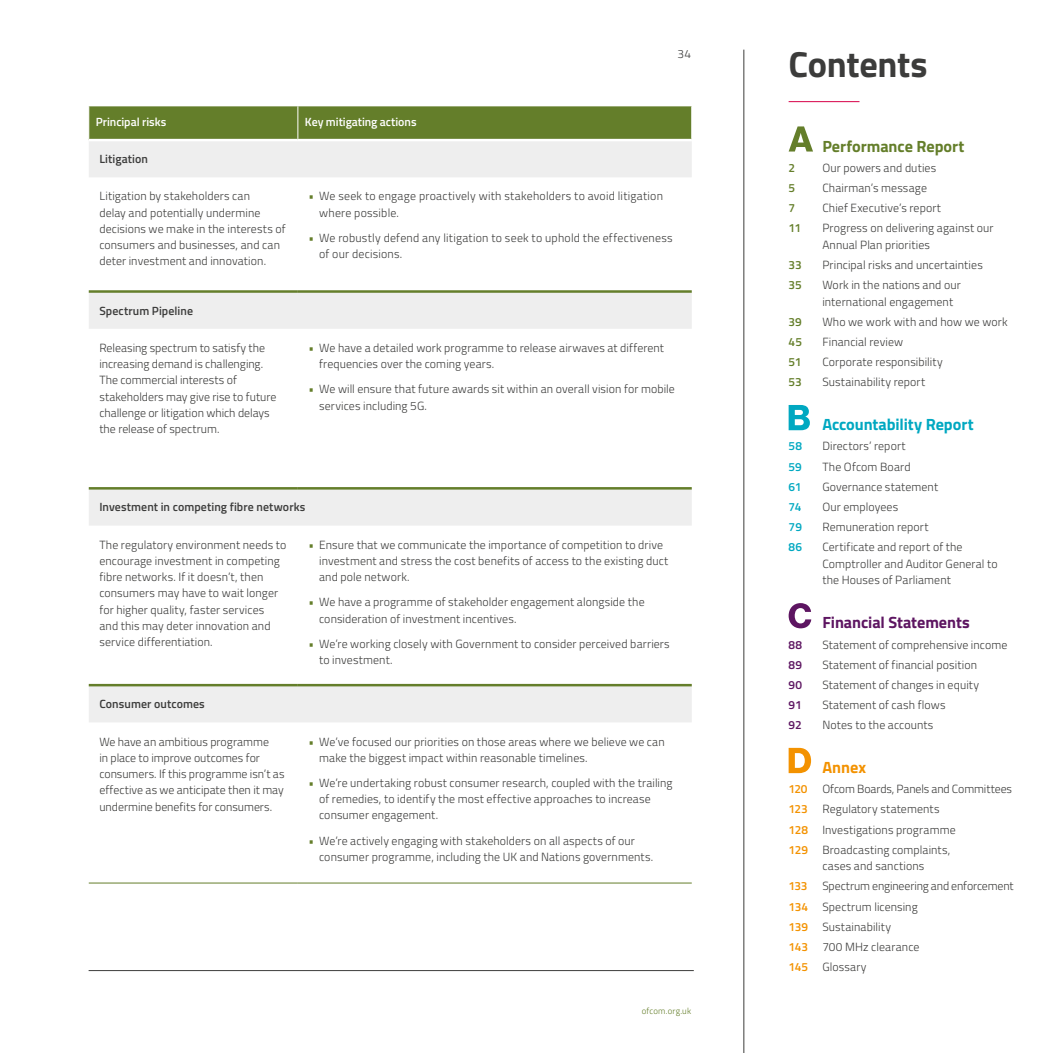
<style>
.page{position:relative;width:1058px;height:1053px;background:#fff}
.page>*{position:absolute;margin:0;border:0;box-sizing:border-box;transform-origin:0 0}
.t1{font:700 36.25px "Titillium";letter-spacing:-.01em;color:#3c3c3b}
.t2{font:700 16.25px "Titillium";letter-spacing:-.005em;color:#00a8c1}
.t3{font:700 16.25px "Titillium";letter-spacing:-.005em;color:#5d1561}
.t4{font:700 16.25px "Titillium";letter-spacing:-.005em;color:#647e2a}
.t5{font:700 16.25px "Titillium";color:#f39200}
.Body{font:300 11.88px/16.2px "Titillium";letter-spacing:.01em;color:#3c3c3b}
.t6{font:600 11.88px "Titillium";letter-spacing:.01em;color:#3c3c3b}
.t7{font:600 11.88px "Titillium";color:#fff}
.t8{font:600 11.88px "Titillium";letter-spacing:-.005em;color:#647e2a}
.t9{font:600 11.88px "Titillium";color:#00a8c1}
.t10{font:600 11.88px "Titillium";letter-spacing:.02em;color:#5d1561}
.t11{font:600 11.88px "Titillium";letter-spacing:-.045em;color:#f39200}
.t12{font:300 8.75px "Titillium";letter-spacing:.02em;color:#647e2a}
.s1{color:#647e2a}
.s2{font-weight:600;color:#f39200}
</style>
<div class="page">
<hr style="left:788px;top:101px;width:71px;height:1px;background:#d70048">
<svg style="left:788px;top:126px;width:25px;height:25px"></svg>
<svg style="left:788px;top:405px;width:22px;height:25px"></svg>
<svg style="left:788px;top:603px;width:23px;height:25px"></svg>
<svg style="left:788px;top:747px;width:23px;height:26px"></svg>
<hr style="left:743px;top:50px;width:1px;height:1002px;background:#3c3c3b">
<hr style="left:89px;top:970px;width:605px;height:1px;background:#3c3c3b">
<div style="left:90px;top:106px;width:601px;height:33px;background:#647e2a"></div>
<svg style="left:89px;top:141px;width:603px;height:581px"></svg>
<hr style="left:89px;top:290px;width:209px;height:3px;background:#647e2a">
<hr style="left:298px;top:290px;width:394px;height:3px;background:#647e2a">
<hr style="left:89px;top:487px;width:209px;height:2px;background:#647e2a">
<hr style="left:298px;top:487px;width:394px;height:2px;background:#647e2a">
<hr style="left:89px;top:683px;width:209px;height:3px;background:#647e2a">
<hr style="left:298px;top:683px;width:394px;height:3px;background:#647e2a">
<hr style="left:298px;top:106px;width:1px;height:33px;background:#fff">
<hr style="left:89px;top:882px;width:209px;height:1px;background:#647e2a">
<hr style="left:298px;top:882px;width:394px;height:1px;background:#647e2a">
<p class="Body" style="left:677px;top:45px;width:15px">34</p>
<p class="t7" style="left:96px;top:113px;width:72px">Principal risks</p>
<p class="t7" style="left:305px;top:113px;width:113px">Key mitigating actions</p>
<p class="t6" style="left:99px;top:150px;width:50px">Litigation</p>
<p class="Body" style="left:99px;top:187px;width:188px">Litigation by stakeholders can<br>delay and potentially undermine decisions we make in the interests of consumers and businesses, and can deter investment and innovation.</p>
<p class="Body" style="left:319px;top:187px;width:345px;text-indent:-11px"><span class="s1">•</span> We seek to engage proactively with stakeholders to avoid litigation where possible.</p>
<p class="Body" style="left:319px;top:229px;width:355px;text-indent:-11px"><span class="s1">•</span> We robustly defend any litigation to seek to uphold the effectiveness of our decisions.</p>
<p class="t6" style="left:99px;top:301px;width:95px">Spectrum Pipeline</p>
<p class="Body" style="left:99px;top:339px;width:178px">Releasing spectrum to satisfy the increasing demand is challenging.<br>The commercial interests of stakeholders may give rise to future challenge or litigation which delays the release of spectrum.</p>
<p class="Body" style="left:319px;top:339px;width:346px;text-indent:-11px"><span class="s1">•</span> We have a detailed work programme to release airwaves at different frequencies over the coming years.</p>
<p class="Body" style="left:319px;top:380px;width:357px;text-indent:-11px"><span class="s1">•</span> We will ensure that future awards sit within an overall vision for mobile services including 5G.</p>
<p class="t6" style="left:99px;top:498px;width:208px">Investment in competing fibre networks</p>
<p class="Body" style="left:99px;top:536px;width:189px">The regulatory environment needs to encourage investment in competing fibre networks. If it doesn’t, then consumers may have to wait longer for higher quality, faster services<br>and this may deter innovation and service differentiation.</p>
<p class="Body" style="left:319px;top:536px;width:351px;text-indent:-11px"><span class="s1">•</span> Ensure that we communicate the importance of competition to drive investment and stress the cost benefits of access to the existing duct and pole network.</p>
<p class="Body" style="left:319px;top:593px;width:327px;text-indent:-11px"><span class="s1">•</span> We have a programme of stakeholder engagement alongside the consideration of investment incentives.</p>
<p class="Body" style="left:319px;top:634px;width:352px;text-indent:-11px"><span class="s1">•</span> We’re working closely with Government to consider perceived barriers to investment.</p>
<p class="t6" style="left:99px;top:695px;width:107px">Consumer outcomes</p>
<p class="Body" style="left:99px;top:732px;width:187px">We have an ambitious programme<br>in place to improve outcomes for consumers. If this programme isn’t as effective as we anticipate then it may undermine benefits for consumers.</p>
<p class="Body" style="left:319px;top:732px;width:347px;text-indent:-11px"><span class="s1">•</span> We’ve focused our priorities on those areas where we believe we can make the biggest impact within reasonable timelines.</p>
<p class="Body" style="left:319px;top:774px;width:355px;text-indent:-11px"><span class="s1">•</span> We’re undertaking robust consumer research, coupled with the trailing of remedies, to identify the most effective approaches to increase consumer engagement.</p>
<p class="Body" style="left:319px;top:831px;width:335px;text-indent:-11px"><span class="s1">•</span> We’re actively engaging with stakeholders on all aspects of our consumer programme, including the UK and Nations governments.</p>
<p class="t12" style="left:641px;top:1004px;width:51px">ofcom.org.uk</p>
<h1 class="t1" style="left:788px;top:36px;width:140px">Contents</h1>
<h2 class="t4" style="left:822px;top:133px;width:143px">Performance Report</h2>
<p class="t8" style="left:788px;top:159px;width:8px">2</p>
<p class="Body" style="left:822px;top:159px;width:115px">Our powers and duties</p>
<p class="t8" style="left:788px;top:179px;width:8px">5</p>
<p class="Body" style="left:822px;top:179px;width:106px">Chairman’s message</p>
<p class="t8" style="left:788px;top:199px;width:8px">7</p>
<p class="Body" style="left:822px;top:199px;width:120px">Chief Executive’s report</p>
<p class="t8" style="left:788px;top:219px;width:14px">11</p>
<p class="Body" style="left:822px;top:219px;width:173px;line-height:16.6px">Progress on delivering against our<br>Annual Plan priorities</p>
<p class="t8" style="left:788px;top:256px;width:15px">33</p>
<p class="Body" style="left:822px;top:256px;width:162px">Principal risks and uncertainties</p>
<p class="t8" style="left:788px;top:276px;width:15px">35</p>
<p class="Body" style="left:822px;top:276px;width:140px;line-height:16.6px">Work in the nations and our international engagement</p>
<p class="t8" style="left:788px;top:312px;width:15px">39</p>
<p class="Body" style="left:822px;top:313px;width:187px">Who we work with and how we work</p>
<p class="t8" style="left:788px;top:333px;width:15px">45</p>
<p class="Body" style="left:822px;top:333px;width:82px">Financial review</p>
<p class="t8" style="left:788px;top:353px;width:14px">51</p>
<p class="Body" style="left:822px;top:353px;width:122px">Corporate responsibility</p>
<p class="t8" style="left:788px;top:373px;width:15px">53</p>
<p class="Body" style="left:822px;top:373px;width:104px">Sustainability report</p>
<h2 class="t2" style="left:822px;top:412px;width:153px">Accountability Report</h2>
<p class="t9" style="left:788px;top:437px;width:15px">58</p>
<p class="Body" style="left:822px;top:437px;width:85px">Directors’ report</p>
<p class="t9" style="left:788px;top:457px;width:15px">59</p>
<p class="Body" style="left:822px;top:457px;width:90px">The Ofcom Board</p>
<p class="t9" style="left:788px;top:477px;width:14px">61</p>
<p class="Body" style="left:822px;top:478px;width:117px">Governance statement</p>
<p class="t9" style="left:788px;top:497px;width:14px">74</p>
<p class="Body" style="left:822px;top:498px;width:77px">Our employees</p>
<p class="t9" style="left:788px;top:518px;width:15px">79</p>
<p class="Body" style="left:822px;top:518px;width:108px">Remuneration report</p>
<p class="t9" style="left:788px;top:538px;width:15px">86</p>
<p class="Body" style="left:822px;top:538px;width:177px;line-height:16.6px">Certificate and report of the<br>Comptroller and Auditor General to the Houses of Parliament</p>
<h2 class="t3" style="left:822px;top:610px;width:149px">Financial Statements</h2>
<p class="t10" style="left:788px;top:635px;width:15px">88</p>
<p class="Body" style="left:822px;top:635px;width:187px">Statement of comprehensive income</p>
<p class="t10" style="left:788px;top:655px;width:15px">89</p>
<p class="Body" style="left:822px;top:655px;width:156px">Statement of financial position</p>
<p class="t10" style="left:788px;top:675px;width:15px">90</p>
<p class="Body" style="left:822px;top:676px;width:158px">Statement of changes in equity</p>
<p class="t10" style="left:788px;top:695px;width:15px">91</p>
<p class="Body" style="left:822px;top:696px;width:125px">Statement of cash flows</p>
<p class="t10" style="left:788px;top:716px;width:15px">92</p>
<p class="Body" style="left:822px;top:716px;width:113px">Notes to the accounts</p>
<h2 class="t5" style="left:822px;top:755px;width:45px">Annex</h2>
<p class="t11" style="left:788px;top:780px;width:20px">120</p>
<p class="Body" style="left:788px;top:778px;width:225px;line-height:20.1px;text-indent:34px">Ofcom Boards, Panels and Committees<br><span class="s2">123</span> Regulatory statements<br><span class="s2">128</span> Investigations programme<br><span class="s2">129</span> Broadcasting complaints,</p>
<p class="Body" style="left:822px;top:857px;width:104px">cases and sanctions</p>
<p class="t11" style="left:788px;top:877px;width:20px">133</p>
<p class="Body" style="left:788px;top:875px;width:227px;line-height:20.1px;text-indent:34px">Spectrum engineering and enforcement<br><span class="s2">134</span> Spectrum licensing<br><span class="s2">139</span> Sustainability<br><span class="s2">143</span> 700 MHz clearance<br><span class="s2">145</span> Glossary</p>
</div>
